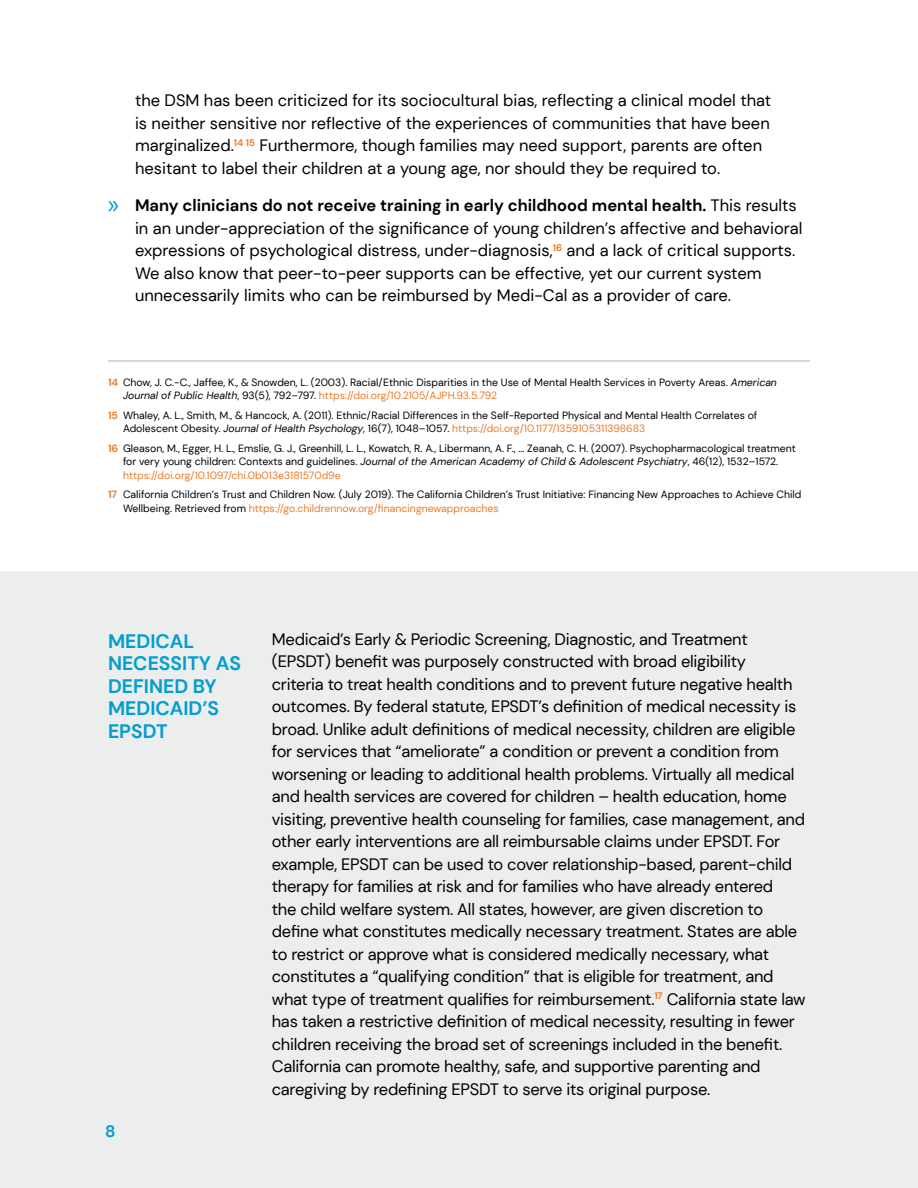
<style>
.page{position:relative;width:918px;height:1188px;background:#fff}
.page>*{position:absolute;margin:0;border:0;box-sizing:border-box;transform-origin:0 0}
.t1{font:700 19.5px/22.5px "DM Sans";color:#009ed1}
.t2{font:16.5px/22.5px "DM Sans";letter-spacing:-.015em;color:#000}
.t3{font:700 16.5px "DM Sans";color:#009ed1}
.t4{font:10.5px/13.5px "DM Sans";color:#000}
.s1{font-family:"Myriad Pro";font-size:27px;color:#009ed1}
.s2{font-weight:700}
.s3{font-weight:700;color:#eb7b26}
.s4{font-style:italic}
.s5{color:#eb7b26}
</style>
<div class="page">
<div style="left:0;top:572px;width:918px;height:616px;background:#eceded"></div>
<hr style="left:108px;top:360px;width:702px;height:2px;background:#cdcccb">
<p class="t2" style="left:135px;top:89px;width:638px">the DSM has been criticized for its sociocultural bias, reflecting a clinical model that is neither sensitive nor reflective of the experiences of communities that have been marginalized.<sup>14</sup> <sup>15</sup> Furthermore, though families may need support, parents are often hesitant to label their children at a young age, nor should they be required to.</p>
<p class="t2" style="left:135px;top:194px;width:669px;text-indent:-27px"><span class="s1">»</span> <span class="s2">Many clinicians do not receive training in early childhood mental health.</span> This results in an under-appreciation of the significance of young children’s affective and behavioral expressions of psychological distress, under-diagnosis,<sup>16</sup> and a lack of critical supports.<br>We also know that peer-to-peer supports can be effective, yet our current system unnecessarily limits who can be reimbursed by Medi-Cal as a provider of care.</p>
<p class="t4" style="left:123px;top:375px;width:656px;text-indent:-15px"><span class="s3">14</span> Chow, J. C.-C., Jaffee, K., &amp; Snowden, L. (2003). Racial/Ethnic Disparities in the Use of Mental Health Services in Poverty Areas. <span class="s4">American<br>Journal of Public Health</span>, 93(5), 792–797. <span class="s5">https://doi.org/10.2105/AJPH.93.5.792</span></p>
<p class="t4" style="left:123px;top:408px;width:636px;text-indent:-15px"><span class="s3">15</span> Whaley, A. L., Smith, M., &amp; Hancock, A. (2011). Ethnic/Racial Differences in the Self-Reported Physical and Mental Health Correlates of<br>Adolescent Obesity. <span class="s4">Journal of Health Psychology</span>, 16(7), 1048–1057. <span class="s5">https://doi.org/10.1177/1359105311398683</span></p>
<p class="t4" style="left:123px;top:441px;width:674px;text-indent:-15px"><span class="s3">16</span> Gleason, M., Egger, H. L., Emslie, G. J., Greenhill, L. L., Kowatch, R. A., Libermann, A. F., … Zeanah, C. H. (2007). Psychopharmacological treatment for very young children: Contexts and guidelines. <span class="s4">Journal of the American Academy of Child &amp; Adolescent Psychiatry</span>, 46(12), 1532–1572. <span class="s5">https://doi.org/10.1097/chi.0b013e3181570d9e</span></p>
<p class="t4" style="left:123px;top:488px;width:680px;text-indent:-15px"><span class="s3">17</span> California Children’s Trust and Children Now. (July 2019). The California Children’s Trust Initiative: Financing New Approaches to Achieve Child<br>Wellbeing. Retrieved from <span class="s5">https://go.childrennow.org/financingnewapproaches</span></p>
<p class="t1" style="left:108px;top:629px;width:135px">MEDICAL<br>NECESSITY AS<br>DEFINED BY<br>MEDICAID’S<br>EPSDT</p>
<p class="t3" style="left:105px;top:1121px;width:12px">8</p>
<p class="t2" style="left:272px;top:628px;width:535px">Medicaid’s Early &amp; Periodic Screening, Diagnostic, and Treatment (EPSDT) benefit was purposely constructed with broad eligibility<br>criteria to treat health conditions and to prevent future negative health outcomes. By federal statute, EPSDT’s definition of medical necessity is broad. Unlike adult definitions of medical necessity, children are eligible for services that “ameliorate” a condition or prevent a condition from worsening or leading to additional health problems. Virtually all medical and health services are covered for children – health education, home visiting, preventive health counseling for families, case management, and other early interventions are all reimbursable claims under EPSDT. For example, EPSDT can be used to cover relationship-based, parent-child therapy for families at risk and for families who have already entered<br>the child welfare system. All states, however, are given discretion to define what constitutes medically necessary treatment. States are able to restrict or approve what is considered medically necessary, what constitutes a “qualifying condition” that is eligible for treatment, and what type of treatment qualifies for reimbursement.<sup>17</sup> California state law has taken a restrictive definition of medical necessity, resulting in fewer children receiving the broad set of screenings included in the benefit.<br>California can promote healthy, safe, and supportive parenting and caregiving by redefining EPSDT to serve its original purpose.</p>
</div>
